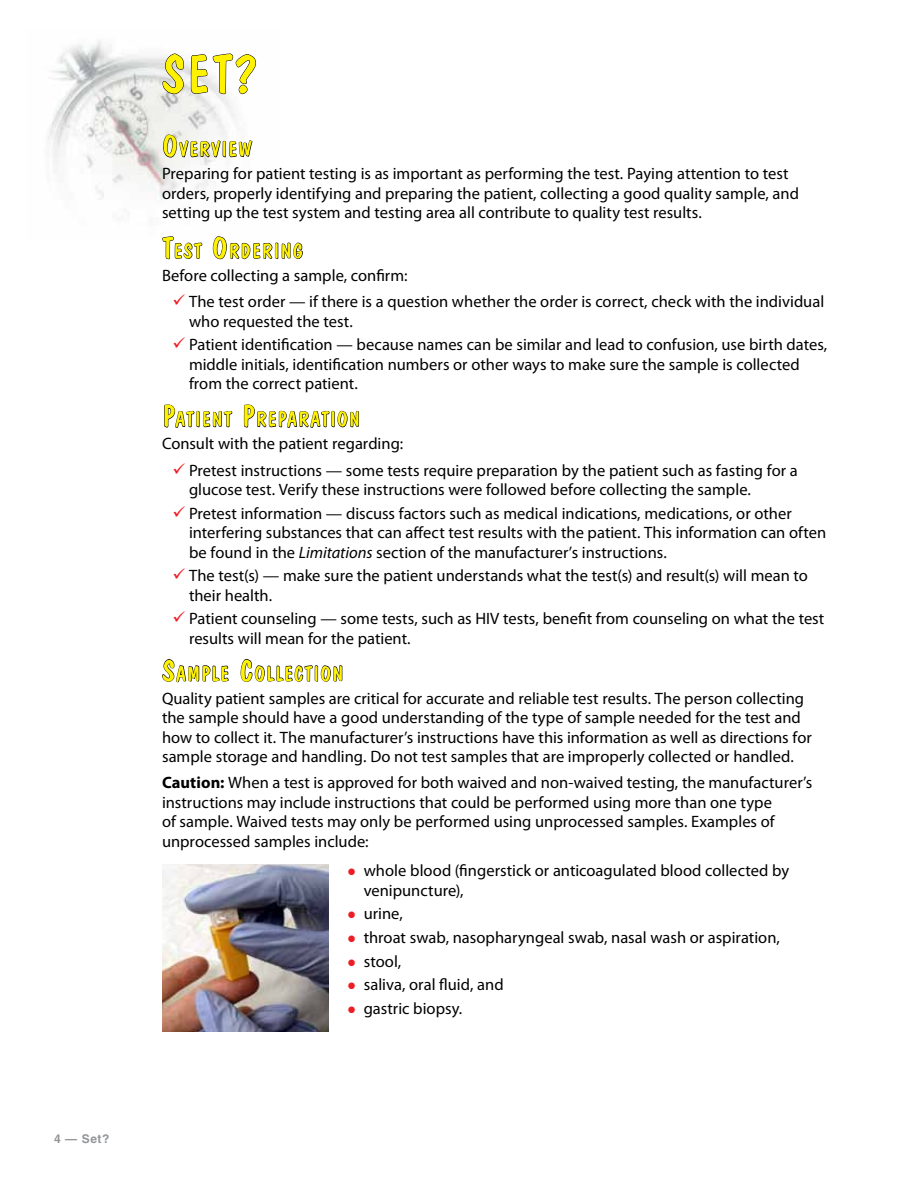
<style>
.page{position:relative;width:918px;height:1188px;background:#fff}
.page>*{position:absolute;margin:0;border:0;box-sizing:border-box;transform-origin:0 0}
.Chapter{font:54px "Dom Casual Std";color:#fff200}
.t1{font:21px "Dom Casual Std";letter-spacing:.025em;color:#fff200}
.Text{font:16.5px/19.5px "Myriad Pro";color:#000}
.Checklist_text-inset{font:16.5px/19.5px "Myriad Pro";color:#000}
.Bulleted_text{font:16.5px/19.5px "Myriad Pro";color:#000}
.Page_Info-R{font:700 12px "Helvetica LT Std";color:#939598}
.s1{font-size:30px}
.s2{font-style:italic}
.s3{font-weight:700}
.s4{font-family:"Times New Roman";font-size:15px;color:#ed1d24}
</style>
<div class="page">
<img style="left:47px;top:41px;width:196px;height:176px">
<svg style="left:162px;top:53px;width:22px;height:41px"></svg>
<svg style="left:191px;top:41px;width:65px;height:53px"></svg>
<svg style="left:163px;top:115px;width:90px;height:50px"></svg>
<svg style="left:162px;top:216px;width:41px;height:43px"></svg>
<svg style="left:213px;top:216px;width:90px;height:44px"></svg>
<svg style="left:164px;top:404px;width:69px;height:24px"></svg>
<svg style="left:244px;top:404px;width:115px;height:24px"></svg>
<svg style="left:162px;top:659px;width:67px;height:24px"></svg>
<svg style="left:240px;top:658px;width:103px;height:24px"></svg>
<img style="left:162px;top:864px;width:166px;height:167px">
<p class="Page_Info-R" style="left:54px;top:1131px;width:57px">4 — Set?</p>
<p class="Chapter" style="left:162px;top:42px;width:95px">SET?</p>
<h2 class="t1" style="left:162px;top:137px;width:92px"><span class="s1">O</span>VERVIEW</h2>
<p class="Text" style="left:162px;top:164px;width:638px">Preparing for patient testing is as important as performing the test. Paying attention to test orders, properly identifying and preparing the patient, collecting a good quality sample, and setting up the test system and testing area all contribute to quality test results.</p>
<h2 class="t1" style="left:162px;top:239px;width:143px"><span class="s1">T</span>EST <span class="s1">O</span>RDERING</h2>
<p class="Text" style="left:162px;top:265px;width:247px">Before collecting a sample, confirm:</p>
<p class="Checklist_text-inset" style="left:189px;top:292px;width:637px">The test order — if there is a question whether the order is correct, check with the individual who requested the test.</p>
<p class="Checklist_text-inset" style="left:189px;top:335px;width:640px">Patient identification — because names can be similar and lead to confusion, use birth dates, middle initials, identification numbers or other ways to make sure the sample is collected from the correct patient.</p>
<h2 class="t1" style="left:162px;top:407px;width:200px"><span class="s1">P</span>ATIENT <span class="s1">P</span>REPARATION</h2>
<p class="Text" style="left:162px;top:434px;width:243px">Consult with the patient regarding:</p>
<p class="Checklist_text-inset" style="left:189px;top:460px;width:610px">Pretest instructions — some tests require preparation by the patient such as fasting for a glucose test. Verify these instructions were followed before collecting the sample.</p>
<p class="Checklist_text-inset" style="left:189px;top:503px;width:639px">Pretest information — discuss factors such as medical indications, medications, or other interfering substances that can affect test results with the patient. This information can often be found in the <span class="s2">Limitations</span> section of the manufacturer’s instructions.</p>
<p class="Checklist_text-inset" style="left:189px;top:566px;width:620px">The test(s) — make sure the patient understands what the test(s) and result(s) will mean to their health.</p>
<p class="Checklist_text-inset" style="left:189px;top:609px;width:637px">Patient counseling — some tests, such as HIV tests, benefit from counseling on what the test results will mean for the patient.</p>
<h2 class="t1" style="left:162px;top:661px;width:183px"><span class="s1">S</span>AMPLE <span class="s1">C</span>OLLECTION</h2>
<p class="Text" style="left:162px;top:688px;width:651px">Quality patient samples are critical for accurate and reliable test results. The person collecting the sample should have a good understanding of the type of sample needed for the test and how to collect it. The manufacturer’s instructions have this information as well as directions for sample storage and handling. Do not test samples that are improperly collected or handled.</p>
<p class="Text" style="left:162px;top:773px;width:652px"><span class="s3">Caution:</span> When a test is approved for both waived and non-waived testing, the manufacturer’s instructions may include instructions that could be performed using more than one type<br>of sample. Waived tests may only be performed using unprocessed samples. Examples of unprocessed samples include:</p>
<p class="Bulleted_text" style="left:364px;top:861px;width:427px;text-indent:-16px"><span class="s4">●</span> whole blood (fingerstick or anticoagulated blood collected by venipuncture),</p>
<p class="Bulleted_text" style="left:347px;top:904px;width:57px"><span class="s4">●</span> urine,</p>
<p class="Bulleted_text" style="left:347px;top:927px;width:434px"><span class="s4">●</span> throat swab, nasopharyngeal swab, nasal wash or aspiration,</p>
<p class="Bulleted_text" style="left:347px;top:951px;width:56px"><span class="s4">●</span> stool,</p>
<p class="Bulleted_text" style="left:347px;top:975px;width:158px"><span class="s4">●</span> saliva, oral fluid, and</p>
<p class="Bulleted_text" style="left:347px;top:998px;width:117px"><span class="s4">●</span> gastric biopsy.</p>
</div>
